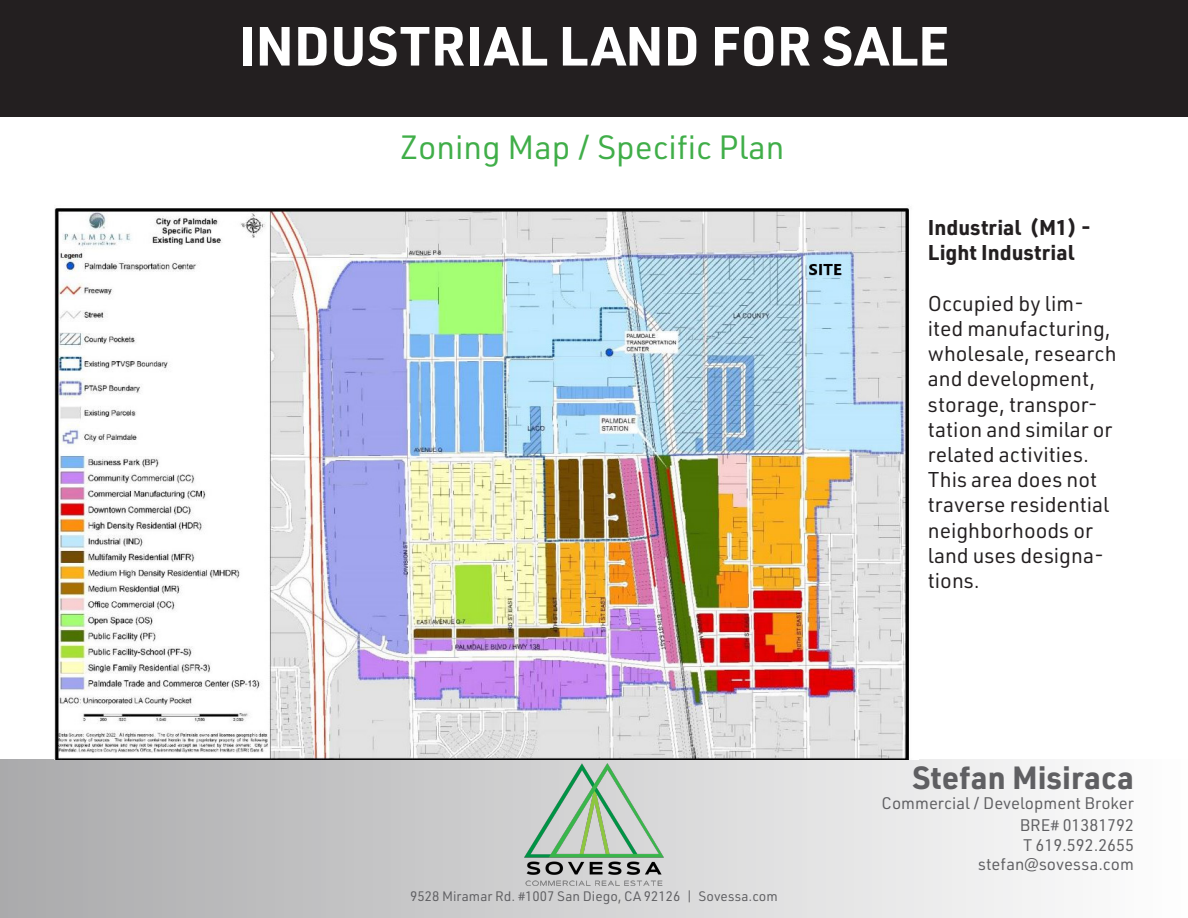
<style>
.page{position:relative;width:1188px;height:918px;background:#fff}
.page>*{position:absolute;margin:0;border:0;box-sizing:border-box;transform-origin:0 0}
.t1{font:700 54px "URWDIN";color:#fff}
.t2{font:33px "URWDIN";color:#40ae49}
.t3{font:700 31.5px "URWDIN";color:#5f5f62}
.t4{font:21px/25.2px "URWDIN";color:#231f20}
.t5{font:700 21px/25.2px "URWDIN";color:#231f20}
.t6{font:16.5px/22.6px "URWDIN";color:#5f5f62;text-align:right}
.t7{font:13.5px "URWDIN";color:#5f5f62}
</style>
<div class="page">
<div style="left:0;top:760px;width:1188px;height:158px;background:linear-gradient(to right,#aaaaac,#fefefe)"></div>
<div style="left:0;top:0;width:1188px;height:117px;background:#231f20"></div>
<img style="left:525px;top:764px;width:138px;height:132px">
<img style="left:54px;top:208px;width:855px;height:552px">
<h1 class="t1" style="left:239px;top:9px;width:712px">INDUSTRIAL LAND FOR SALE</h1>
<p class="t2" style="left:400px;top:126px;width:386px">Zoning Map / Specific Plan</p>
<p class="t7" style="left:410px;top:887px;width:369px">9528 Miramar Rd. #1007 San Diego, CA 92126 | Sovessa.com</p>
<p class="t5" style="left:928px;top:214px;width:165px">Industrial (M1) -<br>Light Industrial</p>
<p class="t4" style="left:928px;top:290px;width:190px">Occupied by lim&shy;ited manufacturing, wholesale, research and development, storage, transpor&shy;tation and similar or related activities.<br>This area does not traverse residential neighborhoods or land uses designa&shy;tions.</p>
<h3 class="t3" style="left:912px;top:756px;width:223px">Stefan Misiraca</h3>
<p class="t6" style="left:882px;top:791px;width:254px">Commercial / Development Broker<br>BRE# 01381792</p>
<p class="t6" style="left:978px;top:835px;width:157px;line-height:19.5px">T 619.592.2655 stefan@sovessa.com</p>
</div>
